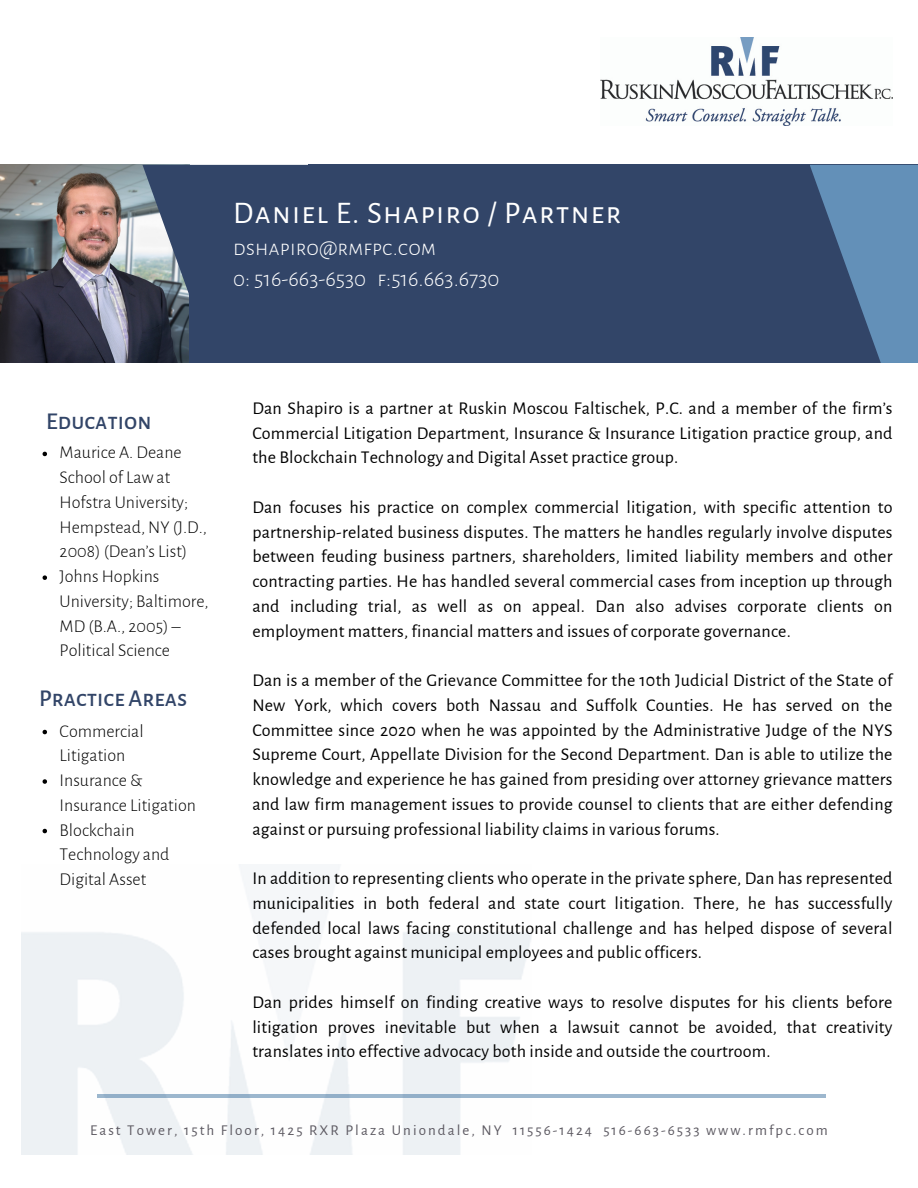
<style>
.page{position:relative;width:918px;height:1188px;background:#fff}
.page>*{position:absolute;margin:0;border:0;box-sizing:border-box;transform-origin:0 0}
.t1{font:31.5px "Alegreya Sans SC";letter-spacing:.04em;color:#fff}
.t2{font:500 23.55px "Alegreya Sans SC";color:#324568}
.t3{font:300 22.5px "Alegreya Sans SC";color:#fff}
.t4{font:18px/24.8px "Alegreya Sans";letter-spacing:.01em;color:#000;text-align:justify}
.t5{font:300 18px/24.8px "Alegreya Sans";color:#000}
.t6{font:15px "Alegreya Sans";letter-spacing:.135em;color:#5d5a62}
</style>
<div class="page">
<img style="left:600px;top:37px;width:293px;height:89px">
<hr style="left:97px;top:1095px;width:729px;height:3px;background:#0f5089">
<img style="left:0;top:165px;width:142px;height:198px">
<div style="left:308px;top:165px;width:610px;height:198px;background:#324568"></div>
<svg style="left:142px;top:165px;width:166px;height:198px;background:#3d4e6c"></svg>
<svg style="left:810px;top:165px;width:108px;height:198px"></svg>
<svg style="left:43px;top:452px;width:4px;height:4px"></svg>
<svg style="left:43px;top:575px;width:4px;height:5px"></svg>
<svg style="left:43px;top:730px;width:4px;height:4px"></svg>
<svg style="left:43px;top:779px;width:4px;height:5px"></svg>
<svg style="left:43px;top:829px;width:4px;height:4px"></svg>
<p class="t1" style="left:233px;top:198px;width:390px">Daniel E. Shapiro / Partner</p>
<p class="t3" style="left:233px;top:237px;width:204px">dshapiro@rmfpc.com</p>
<p class="t3" style="left:233px;top:268px;width:268px">0: 516-663-6530 f:516.663.6730</p>
<p class="t2" style="left:46px;top:410px;width:107px">Education</p>
<p class="t5" style="left:60px;top:441px;width:149px">Maurice A. Deane<br>School of Law at<br>Hofstra University;<br>Hempstead, NY (J.D.,<br>2008) (Dean’s List)</p>
<p class="t5" style="left:60px;top:564px;width:151px">Johns Hopkins<br>University; Baltimore,<br>MD (B.A., 2005) –<br>Political Science</p>
<p class="t2" style="left:39px;top:687px;width:150px">Practice Areas</p>
<p class="t5" style="left:60px;top:719px;width:86px">Commercial<br>Litigation</p>
<p class="t5" style="left:60px;top:768px;width:138px">Insurance &amp;<br>Insurance Litigation</p>
<p class="t5" style="left:60px;top:818px;width:111px">Blockchain<br>Technology and<br>Digital Asset</p>
<p class="t4" style="left:252px;top:396px;width:642px">Dan Shapiro is a partner at Ruskin Moscou Faltischek, P.C. and a member of the firm’s Commercial Litigation Department, Insurance &amp; Insurance Litigation practice group, and the Blockchain Technology and Digital Asset practice group.</p>
<p class="t4" style="left:252px;top:495px;width:642px">Dan focuses his practice on complex commercial litigation, with specific attention to partnership-related business disputes. The matters he handles regularly involve disputes between feuding business partners, shareholders, limited liability members and other contracting parties. He has handled several commercial cases from inception up through and including trial, as well as on appeal. Dan also advises corporate clients on employment matters, financial matters and issues of corporate governance.</p>
<p class="t4" style="left:252px;top:668px;width:642px">Dan is a member of the Grievance Committee for the 10th Judicial District of the State of New York, which covers both Nassau and Suffolk Counties. He has served on the Committee since 2020 when he was appointed by the Administrative Judge of the NYS Supreme Court, Appellate Division for the Second Department. Dan is able to utilize the knowledge and experience he has gained from presiding over attorney grievance matters and law firm management issues to provide counsel to clients that are either defending against or pursuing professional liability claims in various forums.</p>
<p class="t4" style="left:252px;top:866px;width:642px">In addition to representing clients who operate in the private sphere, Dan has represented municipalities in both federal and state court litigation. There, he has successfully defended local laws facing constitutional challenge and has helped dispose of several cases brought against municipal employees and public officers.</p>
<p class="t4" style="left:252px;top:990px;width:642px">Dan prides himself on finding creative ways to resolve disputes for his clients before litigation proves inevitable but when a lawsuit cannot be avoided, that creativity translates into effective advocacy both inside and outside the courtroom.</p>
<p class="t6" style="left:90px;top:1123px;width:739px">East Tower, 15th Floor, 1425 RXR Plaza Uniondale, NY 11556-1424 516-663-6533 www.rmfpc.com</p>
</div>
